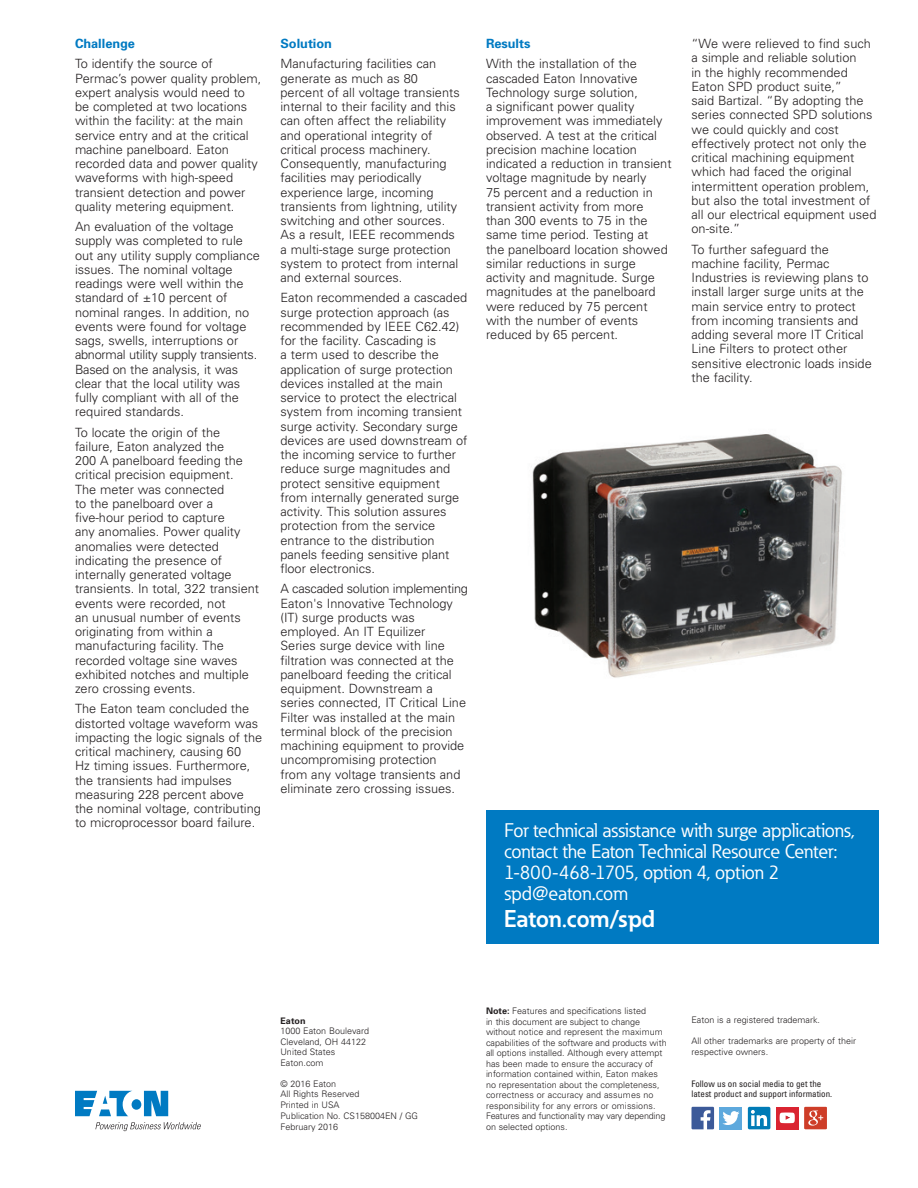
<style>
.page{position:relative;width:918px;height:1188px;background:#fff}
.page>*{position:absolute;margin:0;border:0;box-sizing:border-box;transform-origin:0 0}
._13_Contact_CTA_Eato{font:700 24px "Eaton";letter-spacing:-.01em;color:#fff}
._13_Contact_CTA_Eato-2{font:19.5px/21px "Eaton";letter-spacing:-.01em;color:#fff}
._01_Overview__11_pt{font:300 12.75px/14.2px "Univers";color:#231f20}
._01_Overview__11_pt-2{font:700 12.75px "Univers";color:#007ac2}
.Backpage_Copyright_a{font:300 9px/10.5px "Univers";color:#231f20}
._09_Backpage_Body{font:300 9px/10.5px "Univers";color:#231f20}
._09_Social_Media_Tex{font:condensed 9px/10.5px "Univers";color:#231f20}
.Backpage_Copyright_a-2{font:700 9px "Univers";color:#231f20}
.s1{font-weight:700}
</style>
<div class="page">
<svg style="left:75px;top:1091px;width:93px;height:25px"></svg>
<svg style="left:95px;top:1122px;width:106px;height:9px"></svg>
<div style="left:776px;top:1107px;width:23px;height:22px;background:#da2431"></div>
<div style="left:720px;top:1107px;width:22px;height:22px;background:#5ea9dd"></div>
<svg style="left:692px;top:1107px;width:22px;height:22px"></svg>
<svg style="left:722px;top:1111px;width:17px;height:14px"></svg>
<div style="left:748px;top:1107px;width:22px;height:22px;background:#007bb6;border-radius:2px"></div>
<svg style="left:751px;top:1110px;width:16px;height:16px"></svg>
<svg style="left:804px;top:1107px;width:23px;height:22px"></svg>
<img style="left:808px;top:1111px;width:10px;height:15px">
<svg style="left:780px;top:1113px;width:15px;height:10px"></svg>
<div style="left:486px;top:810px;width:393px;height:134px;background:#007ac2"></div>
<img style="left:532px;top:434px;width:310px;height:244px">
<p class="_01_Overview__11_pt-2" style="left:75px;top:36px;width:62px">Challenge</p>
<p class="_01_Overview__11_pt" style="left:75px;top:57px;width:188px">To identify the source of<br>Permac’s power quality problem, expert analysis would need to be completed at two locations within the facility: at the main service entry and at the critical machine panelboard. Eaton recorded data and power quality waveforms with high-speed transient detection and power quality metering equipment.</p>
<p class="_01_Overview__11_pt" style="left:75px;top:220px;width:186px">An evaluation of the voltage supply was completed to rule out any utility supply compliance issues. The nominal voltage readings were well within the standard of ±10 percent of nominal ranges. In addition, no events were found for voltage sags, swells, interruptions or abnormal utility supply transients.<br>Based on the analysis, it was clear that the local utility was fully compliant with all of the required standards.</p>
<p class="_01_Overview__11_pt" style="left:75px;top:425px;width:186px">To locate the origin of the failure, Eaton analyzed the<br>200 A panelboard feeding the critical precision equipment.<br>The meter was connected<br>to the panelboard over a five-hour period to capture<br>any anomalies. Power quality anomalies were detected indicating the presence of internally generated voltage transients. In total, 322 transient events were recorded, not<br>an unusual number of events originating from within a manufacturing facility. The recorded voltage sine waves exhibited notches and multiple zero crossing events.</p>
<p class="_01_Overview__11_pt" style="left:75px;top:702px;width:189px">The Eaton team concluded the distorted voltage waveform was impacting the logic signals of the critical machinery, causing 60<br>Hz timing issues. Furthermore, the transients had impulses measuring 228 percent above the nominal voltage, contributing to microprocessor board failure.</p>
<p class="_01_Overview__11_pt-2" style="left:280px;top:36px;width:53px">Solution</p>
<p class="_01_Overview__11_pt" style="left:280px;top:57px;width:181px">Manufacturing facilities can generate as much as 80 percent of all voltage transients internal to their facility and this can often affect the reliability and operational integrity of critical process machinery.<br>Consequently, manufacturing facilities may periodically experience large, incoming transients from lightning, utility switching and other sources.<br>As a result, IEEE recommends a multi-stage surge protection system to protect from internal and external sources.</p>
<p class="_01_Overview__11_pt" style="left:280px;top:291px;width:189px">Eaton recommended a cascaded surge protection approach (as recommended by IEEE C62.42) for the facility. Cascading is<br>a term used to describe the application of surge protection devices installed at the main service to protect the electrical system from incoming transient surge activity. Secondary surge devices are used downstream of the incoming service to further reduce surge magnitudes and protect sensitive equipment from internally generated surge activity. This solution assures protection from the service entrance to the distribution panels feeding sensitive plant floor electronics.</p>
<p class="_01_Overview__11_pt" style="left:280px;top:582px;width:189px">A cascaded solution implementing<br>Eaton's Innovative Technology (IT) surge products was employed. An IT Equilizer<br>Series surge device with line filtration was connected at the panelboard feeding the critical equipment. Downstream a series connected, IT Critical Line<br>Filter was installed at the main terminal block of the precision machining equipment to provide uncompromising protection<br>from any voltage transients and eliminate zero crossing issues.</p>
<p class="_01_Overview__11_pt-2" style="left:486px;top:36px;width:46px">Results</p>
<p class="_01_Overview__11_pt" style="left:486px;top:57px;width:187px">With the installation of the cascaded Eaton Innovative<br>Technology surge solution,<br>a significant power quality improvement was immediately observed. A test at the critical precision machine location indicated a reduction in transient voltage magnitude by nearly<br>75 percent and a reduction in transient activity from more<br>than 300 events to 75 in the same time period. Testing at<br>the panelboard location showed similar reductions in surge activity and magnitude. Surge magnitudes at the panelboard were reduced by 75 percent with the number of events reduced by 65 percent.</p>
<p class="_01_Overview__11_pt" style="left:692px;top:37px;width:186px">“We were relieved to find such a simple and reliable solution<br>in the highly recommended<br>Eaton SPD product suite,”<br>said Bartizal. “By adopting the series connected SPD solutions we could quickly and cost effectively protect not only the critical machining equipment which had faced the original intermittent operation problem, but also the total investment of all our electrical equipment used on-site.”</p>
<p class="_01_Overview__11_pt" style="left:692px;top:242px;width:182px">To further safeguard the machine facility, Permac<br>Industries is reviewing plans to install larger surge units at the main service entry to protect from incoming transients and adding several more IT Critical<br>Line Filters to protect other sensitive electronic loads inside the facility.</p>
<p class="_13_Contact_CTA_Eato-2" style="left:504px;top:820px;width:353px">For technical assistance with surge applications, contact the Eaton Technical Resource Center:<br>1-800-468-1705, option 4, option 2 spd@eaton.com</p>
<p class="_13_Contact_CTA_Eato" style="left:504px;top:904px;width:153px">Eaton.com/spd</p>
<p class="Backpage_Copyright_a-2" style="left:280px;top:1015px;width:27px">Eaton</p>
<p class="Backpage_Copyright_a" style="left:280px;top:1026px;width:90px">1000 Eaton Boulevard</p>
<p class="Backpage_Copyright_a" style="left:280px;top:1036px;width:87px">Cleveland, OH 44122</p>
<p class="Backpage_Copyright_a" style="left:280px;top:1047px;width:56px">United States</p>
<p class="Backpage_Copyright_a" style="left:280px;top:1057px;width:45px">Eaton.com</p>
<p class="Backpage_Copyright_a" style="left:280px;top:1078px;width:57px">© 2016 Eaton</p>
<p class="Backpage_Copyright_a" style="left:280px;top:1089px;width:81px">All Rights Reserved</p>
<p class="Backpage_Copyright_a" style="left:280px;top:1099px;width:61px">Printed in USA</p>
<p class="Backpage_Copyright_a" style="left:280px;top:1111px;width:139px">Publication No. CS158004EN / GG</p>
<p class="Backpage_Copyright_a" style="left:280px;top:1121px;width:59px">February 2016</p>
<p class="Backpage_Copyright_a" style="left:486px;top:1006px;width:182px"><span class="s1">Note:</span> Features and specifications listed<br>in this document are subject to change without notice and represent the maximum capabilities of the software and products with all options installed. Although every attempt has been made to ensure the accuracy of information contained within, Eaton makes no representation about the completeness, correctness or accuracy and assumes no responsibility for any errors or omissions.<br>Features and functionality may vary depending on selected options.</p>
<p class="_09_Backpage_Body" style="left:692px;top:1015px;width:130px">Eaton is a registered trademark.</p>
<p class="_09_Backpage_Body" style="left:692px;top:1036px;width:166px">All other trademarks are property of their respective owners.</p>
<p class="_09_Social_Media_Tex" style="left:692px;top:1078px;width:142px">Follow us on social media to get the latest product and support information.</p>
</div>
